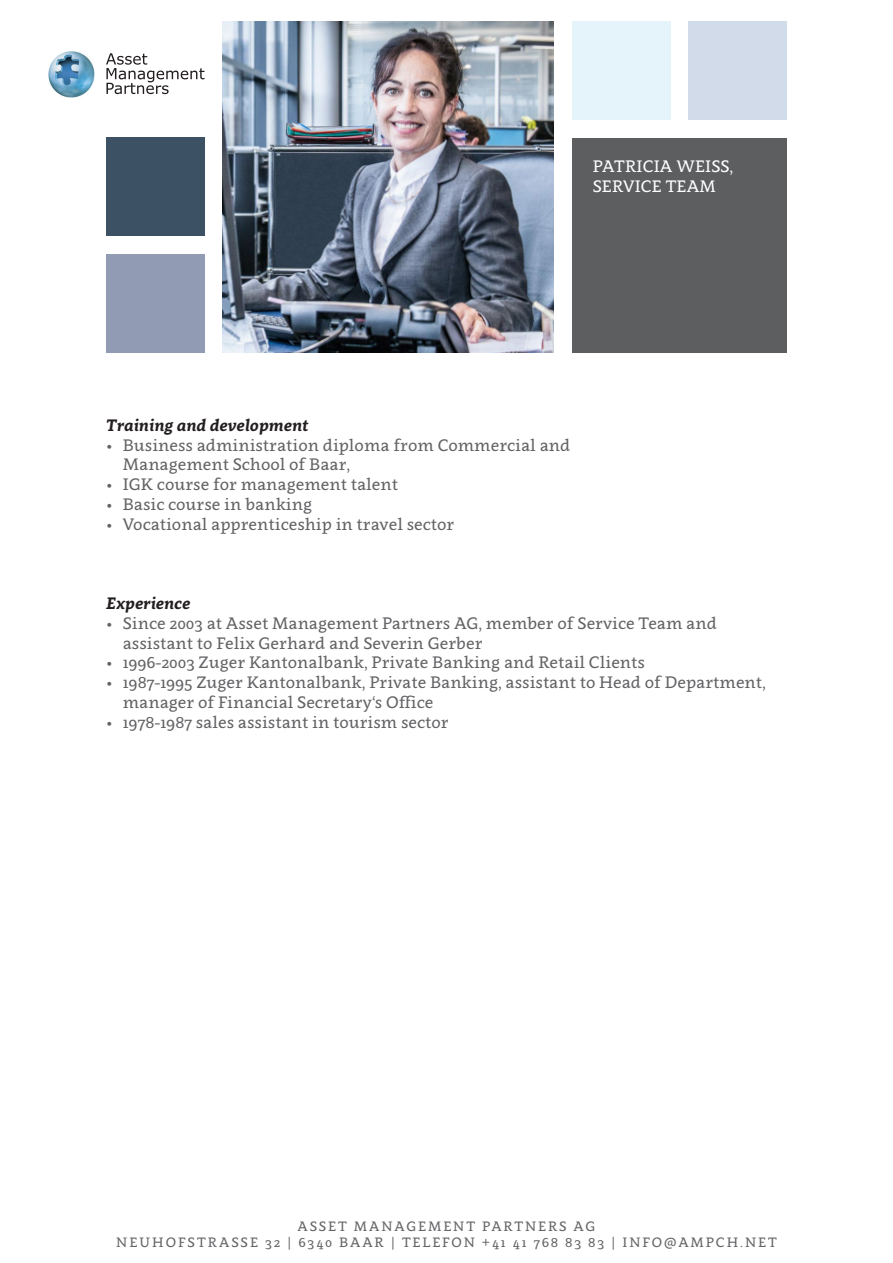
<style>
.page{position:relative;width:893px;height:1263px;background:#fff}
.page>*{position:absolute;margin:0;border:0;box-sizing:border-box;transform-origin:0 0}
.t1{font:16.5px/19.8px "Clavo";color:#636366}
.t2{font:italic 700 16.5px "Clavo";color:#231f20}
.t3{font:16.5px/19.8px "Clavo";letter-spacing:.01em;color:#fff}
.t4{font:13.5px/16.2px "Clavo";letter-spacing:.14em;color:#636366;text-align:center}
</style>
<div class="page">
<img style="left:223px;top:21px;width:331px;height:332px">
<div style="left:572px;top:138px;width:215px;height:215px;background:#5d5e60"></div>
<div style="left:572px;top:21px;width:98px;height:98px;background:#e5f4fb"></div>
<div style="left:688px;top:21px;width:98px;height:98px;background:#d2dbea"></div>
<div style="left:106px;top:138px;width:99px;height:98px;background:#3c5164"></div>
<div style="left:106px;top:254px;width:99px;height:99px;background:#919bb4"></div>
<img style="left:48px;top:51px;width:47px;height:47px">
<svg style="left:106px;top:53px;width:99px;height:41px"></svg>
<p class="t3" style="left:593px;top:156px;width:142px">PATRICIA WEISS,<br>SERVICE TEAM</p>
<p class="t2" style="left:106px;top:413px;width:204px">Training and development</p>
<p class="t1" style="left:123px;top:434px;width:449px;text-indent:-16px">• Business administration diploma from Commercial and<br>Management School of Baar,</p>
<p class="t1" style="left:106px;top:474px;width:293px">• IGK course for management talent</p>
<p class="t1" style="left:106px;top:494px;width:207px">• Basic course in banking</p>
<p class="t1" style="left:106px;top:513px;width:350px">• Vocational apprenticeship in travel sector</p>
<p class="t2" style="left:106px;top:591px;width:85px">Experience</p>
<p class="t1" style="left:123px;top:612px;width:596px;text-indent:-16px">• Since 2003 at Asset Management Partners AG, member of Service Team and assistant to Felix Gerhard and Severin Gerber</p>
<p class="t1" style="left:106px;top:652px;width:540px">• 1996-2003 Zuger Kantonalbank, Private Banking and Retail Clients</p>
<p class="t1" style="left:123px;top:672px;width:645px;text-indent:-16px">• 1987-1995 Zuger Kantonalbank, Private Banking, assistant to Head of Department, manager of Financial Secretary‘s Office</p>
<p class="t1" style="left:106px;top:711px;width:344px">• 1978-1987 sales assistant in tourism sector</p>
<p class="t4" style="left:116px;top:1217px;width:662px">ASSET MANAGEMENT PARTNERS AG<br>NEUHOFSTRASSE 32 | 6340 BAAR | TELEFON +41 41 768 83 83 | INFO@AMPCH.NET</p>
</div>
